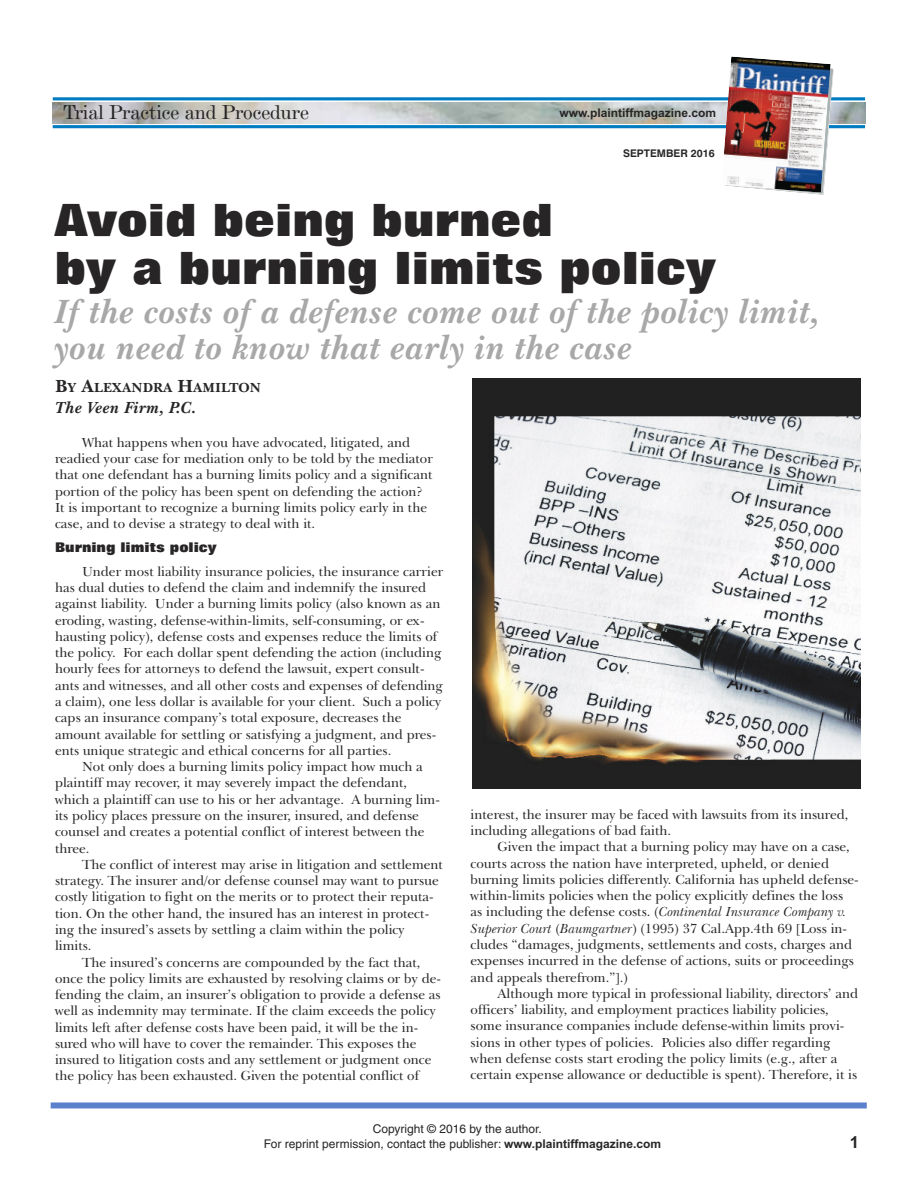
<style>
.page{position:relative;width:918px;height:1188px;background:#fff}
.page>*{position:absolute;margin:0;border:0;box-sizing:border-box;transform-origin:0 0}
.t1{font:800 45px/48px "Folio BT";color:#272526}
.t2{font:italic 700 34.5px/36px "New Baskerville IT Cby BT";color:#a8a8a8}
.t3{font:21px "De Vinne BT Text";color:#272526}
.t4{font:italic 700 16.5px "New Baskerville IT Cby BT";letter-spacing:.01em;color:#272526}
.t5{font:700 16.5px "Arial";color:#272526}
.t6{font:13.5px/16.4px "New Baskerville IT Cby BT";color:#272526}
.t7{font:700 13.5px "New Baskerville IT Cby BT";color:#272526}
.t8{font:800 13.5px "Folio BT";color:#272526}
.t9{font:12px/15px "Helvetica";color:#272526}
.t10{font:700 12px "Arial";color:#272526}
.t11{font:700 10.5px "Swiss 721 BT";color:#272526}
.s1{font-size:18px}
.s2{font-style:italic}
.s3{font-family:"Arial";font-weight:700}
</style>
<div class="page">
<img style="left:53px;top:102px;width:812px;height:21px">
<hr style="left:53px;top:97px;width:812px;height:3px;background:#007cc2">
<hr style="left:53px;top:125px;width:812px;height:3px;background:#007cc2">
<svg style="left:806px;top:68px;width:28px;height:127px"></svg>
<img style="left:721px;top:57px;width:110px;height:136px">
<div style="left:51px;top:1102px;width:816px;height:6px;background:#5c81cc"></div>
<img style="left:472px;top:379px;width:388px;height:409px">
<h3 class="t3" style="left:63px;top:106px;width:248px">Trial Practice and Procedure</h3>
<p class="t10" style="left:559px;top:106px;width:158px">www.plaintiffmagazine.com</p>
<p class="t11" style="left:623px;top:149px;width:93px">SEPTEMBER 2016</p>
<h1 class="t1" style="left:55px;top:200px;width:663px">Avoid being burned<br>by a burning limits policy</h1>
<h2 class="t2" style="left:55px;top:297px;width:767px">If the costs of a defense come out of the policy limit, you need to know that early in the case</h2>
<p class="t7" style="left:55px;top:383px;width:208px"><span class="s1">B</span>Y <span class="s1">A</span>LEXANDRA <span class="s1">H</span>AMILTON</p>
<p class="t4" style="left:55px;top:401px;width:143px">The Veen Firm, P.C.</p>
<p class="t6" style="left:55px;top:436px;width:380px;text-indent:27px">What happens when you have advocated, litigated, and readied your case for mediation only to be told by the mediator that one defendant has a burning limits policy and a significant portion of the policy has been spent on defending the action?<br>It is important to recognize a burning limits policy early in the case, and to devise a strategy to deal with it.</p>
<p class="t8" style="left:55px;top:542px;width:163px">Burning limits policy</p>
<p class="t6" style="left:82px;top:565px;width:363px">Under most liability insurance policies, the insurance carrier</p>
<p class="t6" style="left:55px;top:581px;width:373px">has dual duties to defend the claim and indemnify the insured</p>
<p class="t6" style="left:55px;top:597px;width:387px">against liability. Under a burning limits policy (also known as an</p>
<p class="t6" style="left:55px;top:614px;width:371px">eroding, wasting, defense-within-limits, self-consuming, or ex-</p>
<p class="t6" style="left:55px;top:630px;width:384px">hausting policy), defense costs and expenses reduce the limits of</p>
<p class="t6" style="left:55px;top:646px;width:388px">the policy. For each dollar spent defending the action (including</p>
<p class="t6" style="left:55px;top:662px;width:371px">hourly fees for attorneys to defend the lawsuit, expert consult-</p>
<p class="t6" style="left:55px;top:679px;width:390px">ants and witnesses, and all other costs and expenses of defending</p>
<p class="t6" style="left:55px;top:695px;width:388px">a claim), one less dollar is available for your client. Such a policy</p>
<p class="t6" style="left:55px;top:711px;width:348px">caps an insurance company’s total exposure, decreases the</p>
<p class="t6" style="left:55px;top:727px;width:383px">amount available for settling or satisfying a judgment, and pres-</p>
<p class="t6" style="left:55px;top:744px;width:338px">ents unique strategic and ethical concerns for all parties.</p>
<p class="t6" style="left:82px;top:760px;width:342px">Not only does a burning limits policy impact how much a</p>
<p class="t6" style="left:55px;top:776px;width:354px">plaintiff may recover, it may severely impact the defendant,</p>
<p class="t6" style="left:55px;top:793px;width:386px">which a plaintiff can use to his or her advantage. A burning lim-</p>
<p class="t6" style="left:55px;top:809px;width:365px">its policy places pressure on the insurer, insured, and defense</p>
<p class="t6" style="left:55px;top:825px;width:371px">counsel and creates a potential conflict of interest between the</p>
<p class="t6" style="left:55px;top:841px;width:36px">three.</p>
<p class="t6" style="left:82px;top:858px;width:362px">The conflict of interest may arise in litigation and settlement</p>
<p class="t6" style="left:55px;top:874px;width:385px">strategy. The insurer and/or defense counsel may want to pursue</p>
<p class="t6" style="left:55px;top:890px;width:380px">costly litigation to fight on the merits or to protect their reputa-</p>
<p class="t6" style="left:55px;top:907px;width:376px">tion. On the other hand, the insured has an interest in protect-</p>
<p class="t6" style="left:55px;top:923px;width:351px">ing the insured’s assets by settling a claim within the policy</p>
<p class="t6" style="left:55px;top:939px;width:38px">limits.</p>
<p class="t6" style="left:82px;top:955px;width:340px">The insured’s concerns are compounded by the fact that,</p>
<p class="t6" style="left:55px;top:972px;width:387px">once the policy limits are exhausted by resolving claims or by de-</p>
<p class="t6" style="left:55px;top:988px;width:387px">fending the claim, an insurer’s obligation to provide a defense as</p>
<p class="t6" style="left:55px;top:1004px;width:383px">well as indemnity may terminate. If the claim exceeds the policy</p>
<p class="t6" style="left:55px;top:1021px;width:365px">limits left after defense costs have been paid, it will be the in-</p>
<p class="t6" style="left:55px;top:1037px;width:363px">sured who will have to cover the remainder. This exposes the</p>
<p class="t6" style="left:55px;top:1053px;width:378px">insured to litigation costs and any settlement or judgment once</p>
<p class="t6" style="left:55px;top:1069px;width:366px">the policy has been exhausted. Given the potential conflict of</p>
<p class="t6" style="left:471px;top:808px;width:379px">interest, the insurer may be faced with lawsuits from its insured, including allegations of bad faith.</p>
<p class="t6" style="left:471px;top:840px;width:390px;text-indent:27px">Given the impact that a burning policy may have on a case, courts across the nation have interpreted, upheld, or denied burning limits policies differently. California has upheld defense&shy;within-limits policies when the policy explicitly defines the loss<br>as including the defense costs. (<span class="s2">Continental Insurance Company v.<br>Superior Court</span> (<span class="s2">Baumgartner</span>) (1995) 37 Cal.App.4th 69 [Loss in&shy;cludes “damages, judgments, settlements and costs, charges and expenses incurred in the defense of actions, suits or proceedings and appeals therefrom.”].)</p>
<p class="t6" style="left:471px;top:987px;width:389px;text-indent:27px">Although more typical in professional liability, directors’ and officers’ liability, and employment practices liability policies, some insurance companies include defense-within limits provi&shy;sions in other types of policies. Policies also differ regarding when defense costs start eroding the policy limits (e.g., after a certain expense allowance or deductible is spent). Therefore, it is</p>
<p class="t9" style="left:264px;top:1122px;width:399px;text-indent:109px">Copyright © 2016 by the author.<br>For reprint permission, contact the publisher: <span class="s3">www.plaintiffmagazine.com</span></p>
<p class="t5" style="left:850px;top:1133px;width:11px">1</p>
</div>
